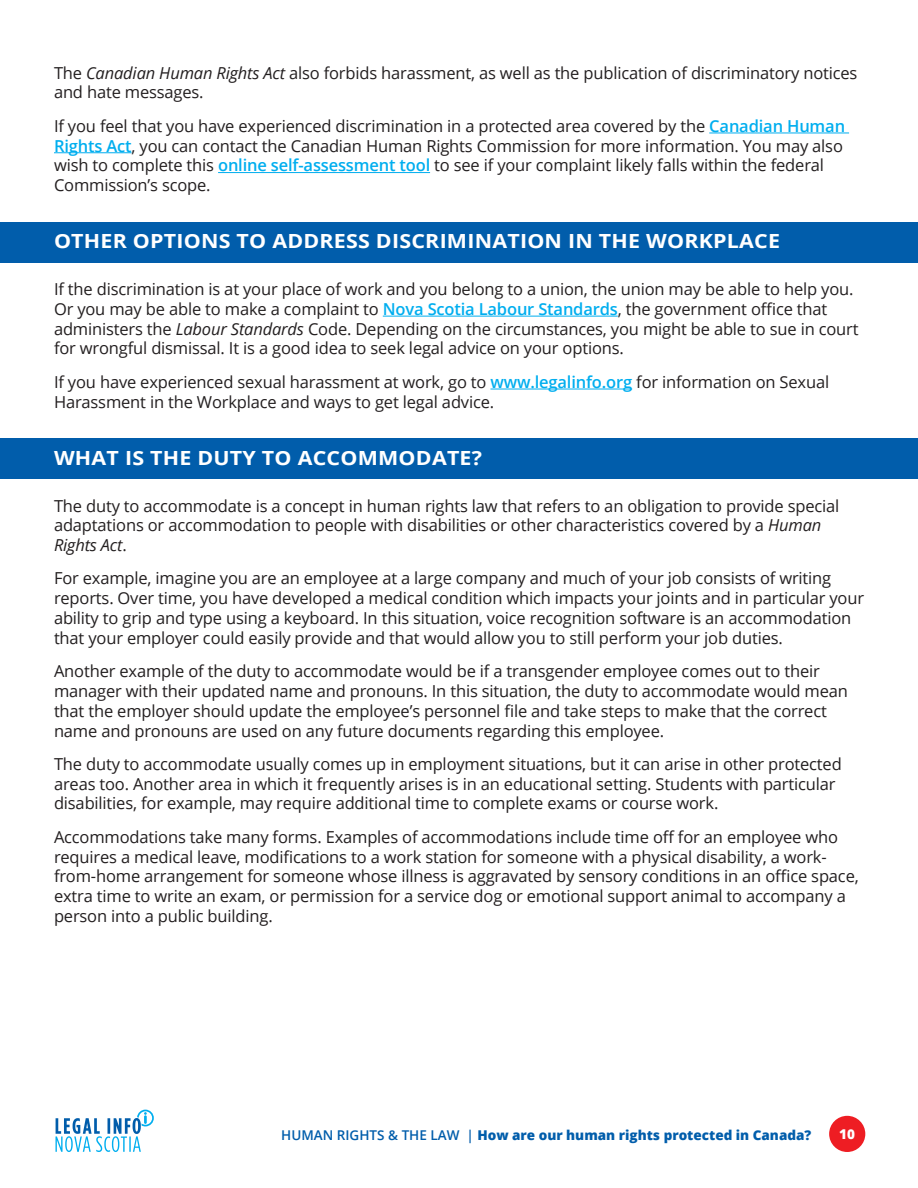
<style>
.page{position:relative;width:918px;height:1188px;background:#fff}
.page>*{position:absolute;margin:0;border:0;box-sizing:border-box;transform-origin:0 0}
.subhead1{font:700 19.5px "Open Sans";letter-spacing:.01em;color:#fff;scale:1.1 1}
.body{font:16.5px/19.8px "Open Sans";letter-spacing:-.01em;color:#231f20}
.t1{font:800 13.5px "Open Sans";color:#015dab}
.t2{font:800 13.5px "Open Sans";color:#fff}
.s1{font-style:italic}
.s2{font-weight:600;color:#00aeef}
.s3{font-weight:600}
</style>
<div class="page">
<div style="left:829px;top:1116px;width:36px;height:36px;background:#ee1d23;border-radius:50%"></div>
<svg style="left:56px;top:1110px;width:98px;height:42px"></svg>
<div style="left:0;top:222px;width:918px;height:40px;background:#015dab"></div>
<div style="left:0;top:438px;width:918px;height:41px;background:#015dab"></div>
<hr style="left:709px;top:133px;width:140px;height:1px;background:#00aeef">
<hr style="left:54px;top:152px;width:78px;height:1px;background:#00aeef">
<hr style="left:218px;top:172px;width:212px;height:1px;background:#00aeef">
<hr style="left:383px;top:316px;width:235px;height:1px;background:#00aeef">
<hr style="left:490px;top:389px;width:142px;height:1px;background:#00aeef">
<p class="body" style="left:54px;top:62px;width:805px">The <span class="s1">Canadian Human Rights Act</span> also forbids harassment, as well as the publication of discriminatory notices and hate messages.</p>
<p class="body" style="left:54px;top:115px;width:793px">If you feel that you have experienced discrimination in a protected area covered by the <span class="s2">Canadian Human Rights Act</span>, you can contact the Canadian Human Rights Commission for more information. You may also wish to complete this <span class="s2">online self-assessment tool</span> to see if your complaint likely falls within the federal Commission’s scope.</p>
<p class="subhead1" style="left:54px;top:227px;width:662px">OTHER OPTIONS TO ADDRESS DISCRIMINATION IN THE WORKPLACE</p>
<p class="body" style="left:54px;top:279px;width:806px">If the discrimination is at your place of work and you belong to a union, the union may be able to help you.<br>Or you may be able to make a complaint to <span class="s2">Nova Scotia Labour Standards</span>, the government office that administers the <span class="s1">Labour Standards</span> Code. Depending on the circumstances, you might be able to sue in court for wrongful dismissal. It is a good idea to seek legal advice on your options.</p>
<p class="body" style="left:54px;top:371px;width:777px">If you have experienced sexual harassment at work, go to <span class="s2">www.legalinfo.org</span> for information on Sexual<br>Harassment in the Workplace and ways to get legal advice.</p>
<p class="subhead1" style="left:54px;top:444px;width:391px">WHAT IS THE DUTY TO ACCOMMODATE?</p>
<p class="body" style="left:54px;top:495px;width:787px">The duty to accommodate is a concept in human rights law that refers to an obligation to provide special adaptations or accommodation to people with disabilities or other characteristics covered by a <span class="s1">Human<br>Rights Act</span>.</p>
<p class="body" style="left:54px;top:568px;width:812px">For example, imagine you are an employee at a large company and much of your job consists of writing reports. Over time, you have developed a medical condition which impacts your joints and in particular your ability to grip and type using a keyboard. In this situation, voice recognition software is an accommodation that your employer could easily provide and that would allow you to still perform your job duties.</p>
<p class="body" style="left:54px;top:661px;width:796px">Another example of the duty to accommodate would be if a transgender employee comes out to their manager with their updated name and pronouns. In this situation, the duty to accommodate would mean that the employer should update the employee’s personnel file and take steps to make that the correct name and pronouns are used on any future documents regarding this employee.</p>
<p class="body" style="left:54px;top:754px;width:789px">The duty to accommodate usually comes up in employment situations, but it can arise in other protected areas too. Another area in which it frequently arises is in an educational setting. Students with particular disabilities, for example, may require additional time to complete exams or course work.</p>
<p class="body" style="left:54px;top:826px;width:806px">Accommodations take many forms. Examples of accommodations include time off for an employee who requires a medical leave, modifications to a work station for someone with a physical disability, a work&shy;from-home arrangement for someone whose illness is aggravated by sensory conditions in an office space, extra time to write an exam, or permission for a service dog or emotional support animal to accompany a person into a public building.</p>
<p class="t1" style="left:281px;top:1124px;width:532px"><span class="s3">HUMAN RIGHTS &amp; THE LAW |</span> How are our human rights protected in Canada?</p>
<p class="t2" style="left:839px;top:1124px;width:17px">10</p>
</div>
